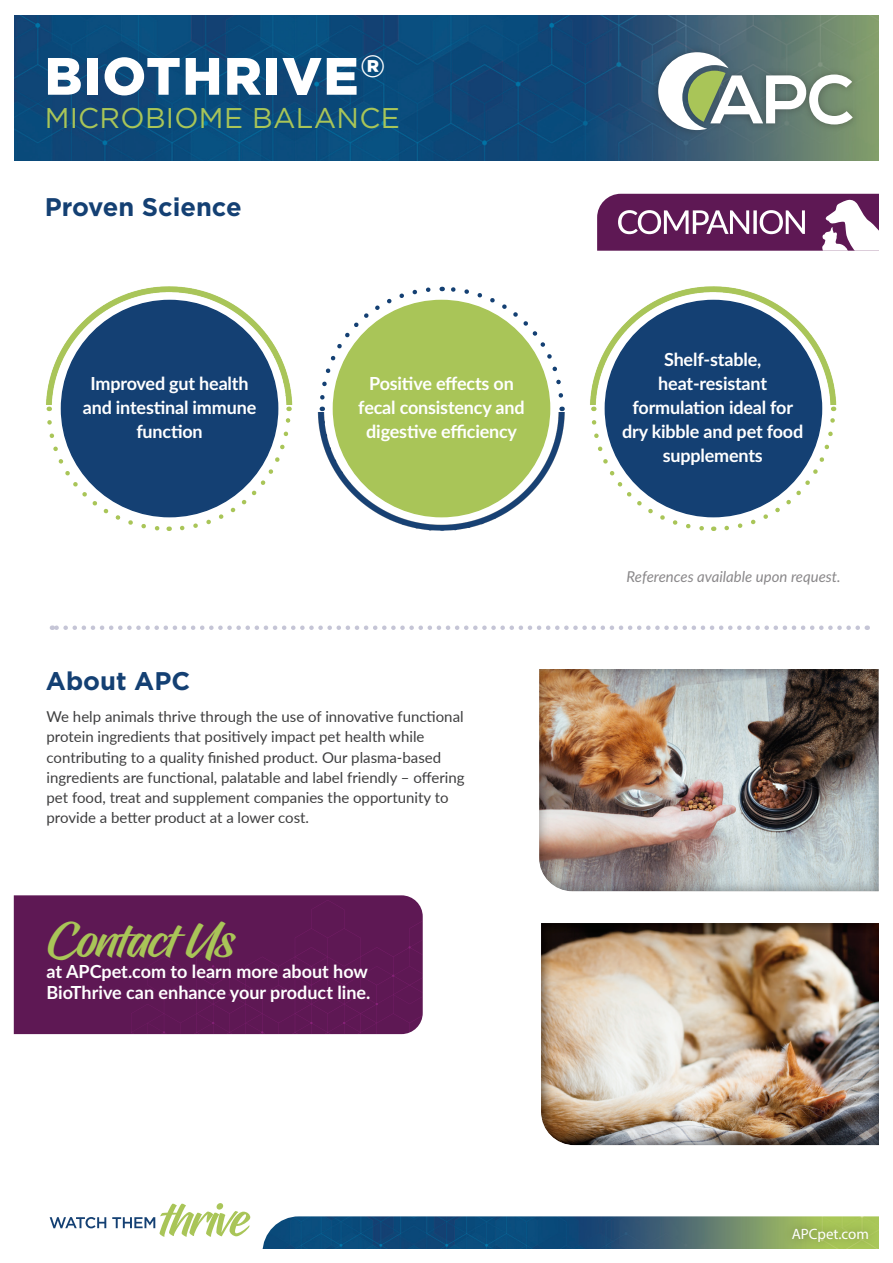
<style>
.page{position:relative;width:893px;height:1263px;background:#fff}
.page>*{position:absolute;margin:0;border:0;box-sizing:border-box;transform-origin:0 0}
.t1{font:900 52.5px "Gotham";letter-spacing:.03em;color:#fff}
.t2{font:48px "Hughs";color:#a9c558}
.t3{font:28.5px "Gotham";letter-spacing:.01em;color:#a9c558}
.t4{font:700 25.5px "Gotham";color:#144073}
.t5{font:700 18px/24px "Lato";letter-spacing:-.01em;color:#fff;text-align:center}
.t6{font:15px/20.2px "Lato";color:#3e3e3f}
.t7{font:italic 15px "Lato";color:#8a888a}
.t8{font:15px "Myriad Pro";color:#fff}
</style>
<div class="page">
<svg style="left:50px;top:1217px;width:56px;height:11px"></svg>
<svg style="left:112px;top:1203px;width:138px;height:34px"></svg>
<svg style="left:52px;top:625px;width:806px;height:5px"></svg>
<svg style="left:597px;top:194px;width:282px;height:57px"></svg>
<div style="left:62px;top:300px;width:216px;height:217px;background:#144073;border-radius:50%"></div>
<svg style="left:177px;top:407px;width:115px;height:124px"></svg>
<svg style="left:47px;top:417px;width:123px;height:114px"></svg>
<img style="left:46px;top:286px;width:247px;height:119px">
<div style="left:605px;top:300px;width:216px;height:217px;background:#144073;border-radius:50%"></div>
<svg style="left:722px;top:407px;width:115px;height:124px"></svg>
<svg style="left:592px;top:417px;width:122px;height:114px"></svg>
<img style="left:590px;top:286px;width:247px;height:119px">
<div style="left:333px;top:300px;width:217px;height:217px;background:#a9c558;border-radius:50%"></div>
<svg style="left:442px;top:286px;width:122px;height:114px"></svg>
<svg style="left:319px;top:287px;width:114px;height:124px"></svg>
<img style="left:269px;top:413px;width:323px;height:118px">
<img style="left:262px;top:1216px;width:617px;height:33px">
<div style="left:783px;top:1218px;width:96px;height:33px;background:#231f20;opacity:.45"></div>
<img style="left:14px;top:15px;width:865px;height:145px">
<div style="left:538px;top:667px;width:342px;height:225px;background:#231f20;opacity:.5"></div>
<div style="left:0;top:1249px;width:893px;height:14px;background:#fff"></div>
<div style="left:650px;top:44px;width:210px;height:94px;background:#231f20;opacity:.35"></div>
<svg style="left:658px;top:52px;width:195px;height:78px"></svg>
<div style="left:540px;top:921px;width:342px;height:225px;background:#231f20;opacity:.5"></div>
<div style="left:14px;top:895px;width:401px;height:139px;background:#5e1854"></div>
<div style="left:114px;top:900px;width:309px;height:134px;background:#5e1854"></div>
<div style="left:879px;top:0;width:14px;height:1263px;background:#fff"></div>
<p class="t1" style="left:45px;top:40px;width:342px">BIOTHRIVE<sup>®</sup></p>
<p class="t3" style="left:45px;top:99px;width:357px">MICROBIOME BALANCE</p>
<p class="t4" style="left:45px;top:190px;width:199px">Proven Science</p>
<p class="t5" style="left:83px;top:371px;width:175px">Improved gut health and intestinal immune function</p>
<p class="t4" style="left:46px;top:664px;width:146px">About APC</p>
<p class="t5" style="left:358px;top:371px;width:168px">Positive effects on fecal consistency and digestive efficiency</p>
<p class="t6" style="left:47px;top:706px;width:420px">We help animals thrive through the use of innovative functional protein ingredients that positively impact pet health while contributing to a quality finished product. Our plasma-based ingredients are functional, palatable and label friendly – offering pet food, treat and supplement companies the opportunity to provide a better product at a lower cost.</p>
<p class="t2" style="left:47px;top:912px;width:188px">Contact Us</p>
<p class="t5" style="left:47px;top:960px;width:325px;line-height:21px;text-align:left">at APCpet.com to learn more about how<br>BioThrive can enhance your product line.</p>
<p class="t5" style="left:664px;top:347px;width:99px">Shelf-stable,</p>
<p class="t5" style="left:622px;top:371px;width:183px">heat-resistant formulation ideal for dry kibble and pet food supplements</p>
<p class="t7" style="left:627px;top:565px;width:216px">References available upon request.</p>
<p class="t8" style="left:792px;top:1225px;width:79px">APCpet.com</p>
</div>
